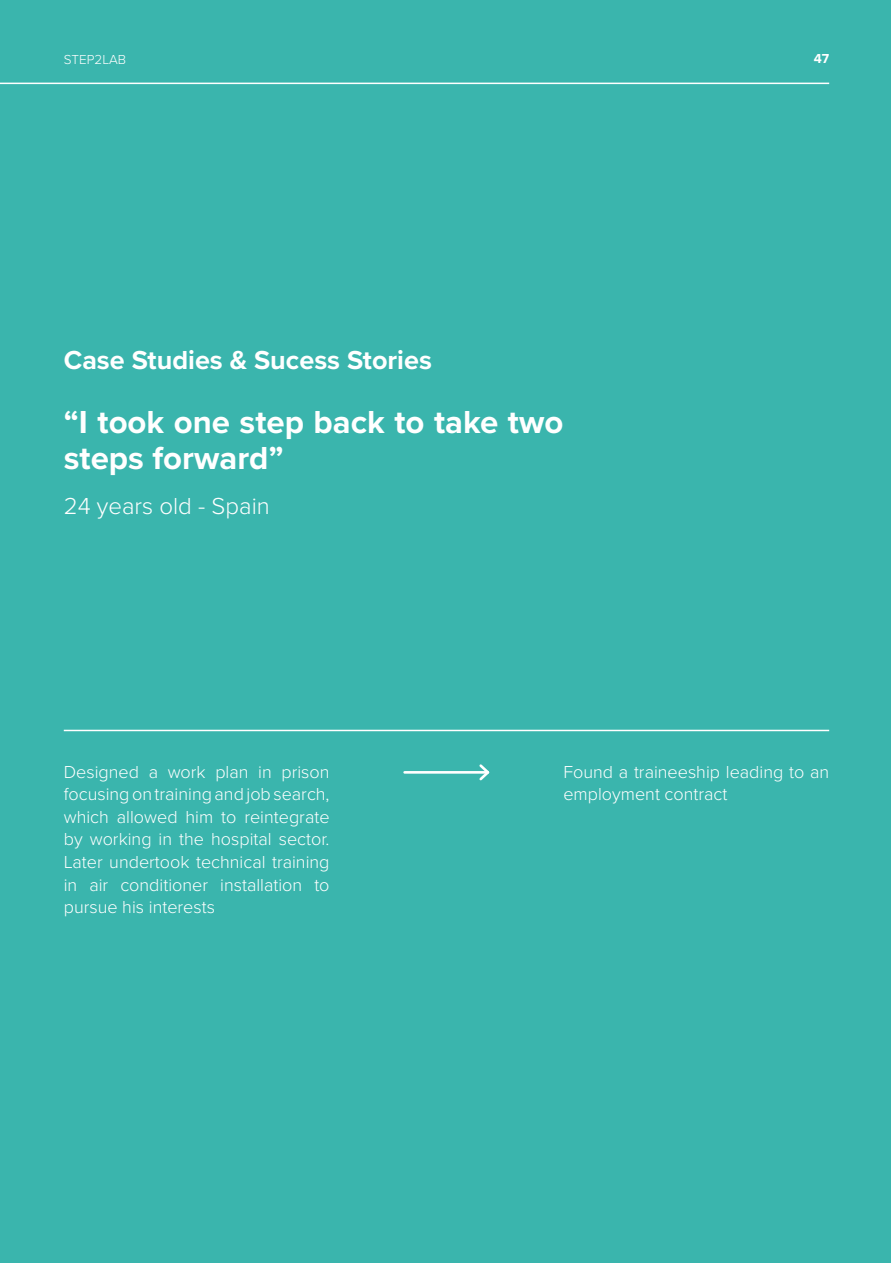
<style>
.page{position:relative;width:893px;height:1263px;background:#fff}
.page>*{position:absolute;margin:0;border:0;box-sizing:border-box;transform-origin:0 0}
.Page_Text{font:700 33px/36px "Proxima Nova";color:#fff}
.Page_Text-2{font:700 27px "Proxima Nova";color:#fff}
.Page_Text-3{font:300 24px "Proxima Nova";color:#fff}
.t1{font:300 18px/22.5px "Proxima Nova";color:#fff;text-align:justify}
.t2{font:300 13.5px "Proxima Nova";color:#fff}
.t3{font:700 13.5px "Proxima Nova";color:#fff}
</style>
<div class="page">
<div style="left:0;top:0;width:891px;height:1263px;background:#3ab5ad"></div>
<hr style="left:0;top:83px;width:829px;height:1px;background:#fff">
<hr style="left:64px;top:730px;width:765px;height:1px;background:#fff">
<hr style="left:405px;top:771px;width:83px;height:3px;background:#fff">
<svg style="left:477px;top:764px;width:13px;height:17px"></svg>
<p class="t2" style="left:64px;top:49px;width:64px">STEP2LAB</p>
<p class="t3" style="left:814px;top:48px;width:17px">47</p>
<p class="Page_Text-2" style="left:64px;top:340px;width:370px">Case Studies &amp; Sucess Stories</p>
<p class="Page_Text" style="left:64px;top:404px;width:501px">“I took one step back to take two steps forward”</p>
<p class="Page_Text-3" style="left:64px;top:489px;width:208px">24 years old - Spain</p>
<p class="t1" style="left:64px;top:760px;width:267px">Designed a work plan in prison focusing on training and job search, which allowed him to reintegrate by working in the hospital sector.<br>Later undertook technical training in air conditioner installation to pursue his interests</p>
<p class="t1" style="left:563px;top:760px;width:267px">Found a traineeship leading to an employment contract</p>
</div>
